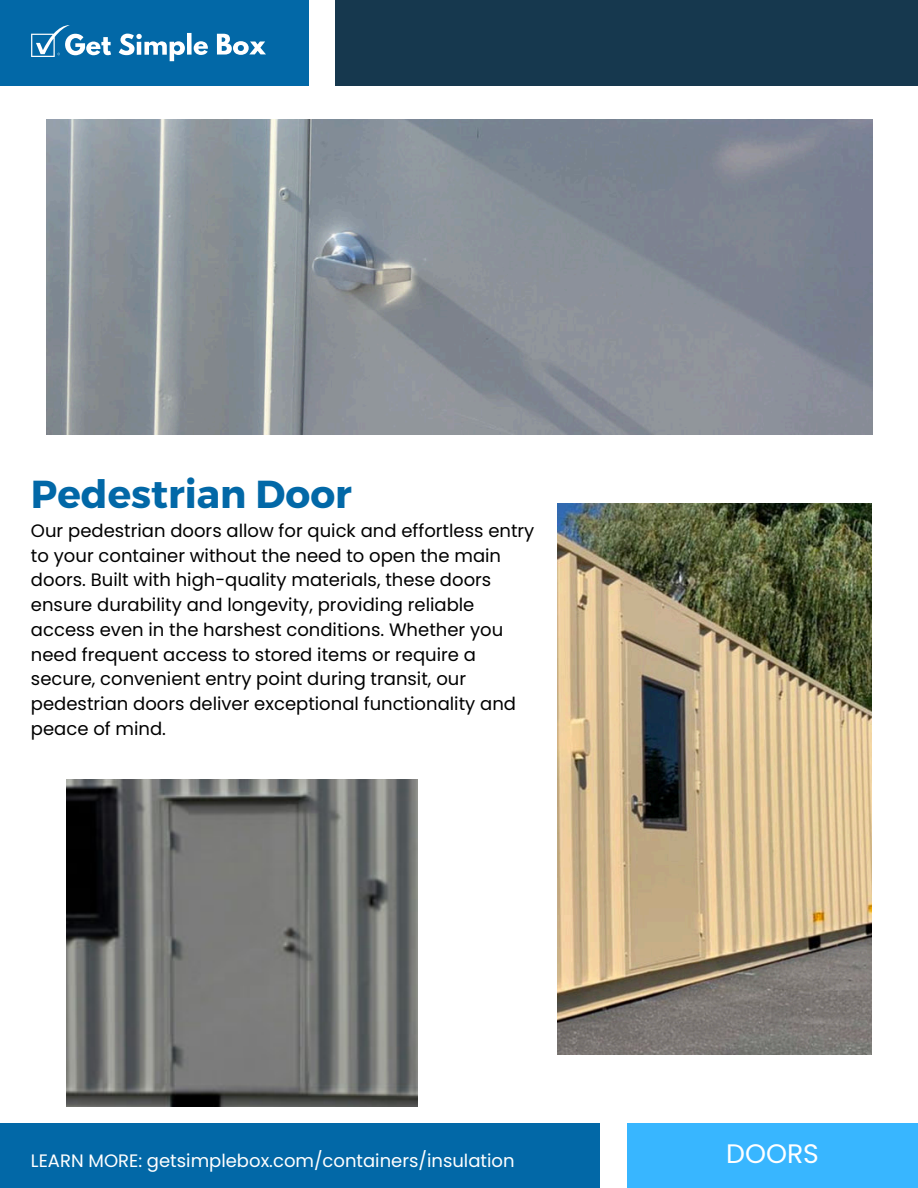
<style>
.page{position:relative;width:918px;height:1188px;background:#fff}
.page>*{position:absolute;margin:0;border:0;box-sizing:border-box;transform-origin:0 0}
.t1{font:700 39px "Montserrat";color:#0268a7}
.t2{font:26.7px "Poppins";color:#fff}
.t3{font:18px/24.8px "Poppins";color:#000}
.t4{font:18px "Poppins";color:#fff}
</style>
<div class="page">
<div style="left:627px;top:1123px;width:291px;height:65px;background:#38b6ff"></div>
<div style="left:336px;top:0;width:582px;height:85px;background:#16384e"></div>
<div style="left:0;top:0;width:308px;height:85px;background:#0268a7"></div>
<svg style="left:119px;top:34px;width:66px;height:27px"></svg>
<div style="left:187px;top:33px;width:5px;height:22px;background:#fff"></div>
<svg style="left:194px;top:41px;width:14px;height:14px"></svg>
<svg style="left:217px;top:34px;width:49px;height:21px"></svg>
<svg style="left:31px;top:25px;width:80px;height:32px"></svg>
<div style="left:0;top:1123px;width:600px;height:65px;background:#0268a7"></div>
<img style="left:46px;top:119px;width:826px;height:315px">
<img style="left:557px;top:504px;width:314px;height:551px">
<img style="left:66px;top:779px;width:351px;height:327px">
<h1 class="t1" style="left:31px;top:469px;width:322px">Pedestrian Door</h1>
<p class="t3" style="left:31px;top:518px;width:505px">Our pedestrian doors allow for quick and effortless entry to your container without the need to open the main doors. Built with high-quality materials, these doors ensure durability and longevity, providing reliable access even in the harshest conditions. Whether you need frequent access to stored items or require a secure, convenient entry point during transit, our pedestrian doors deliver exceptional functionality and peace of mind.</p>
<p class="t4" style="left:31px;top:1150px;width:485px">LEARN MORE: getsimplebox.com/containers/insulation</p>
<h2 class="t2" style="left:726px;top:1138px;width:94px">DOORS</h2>
</div>
